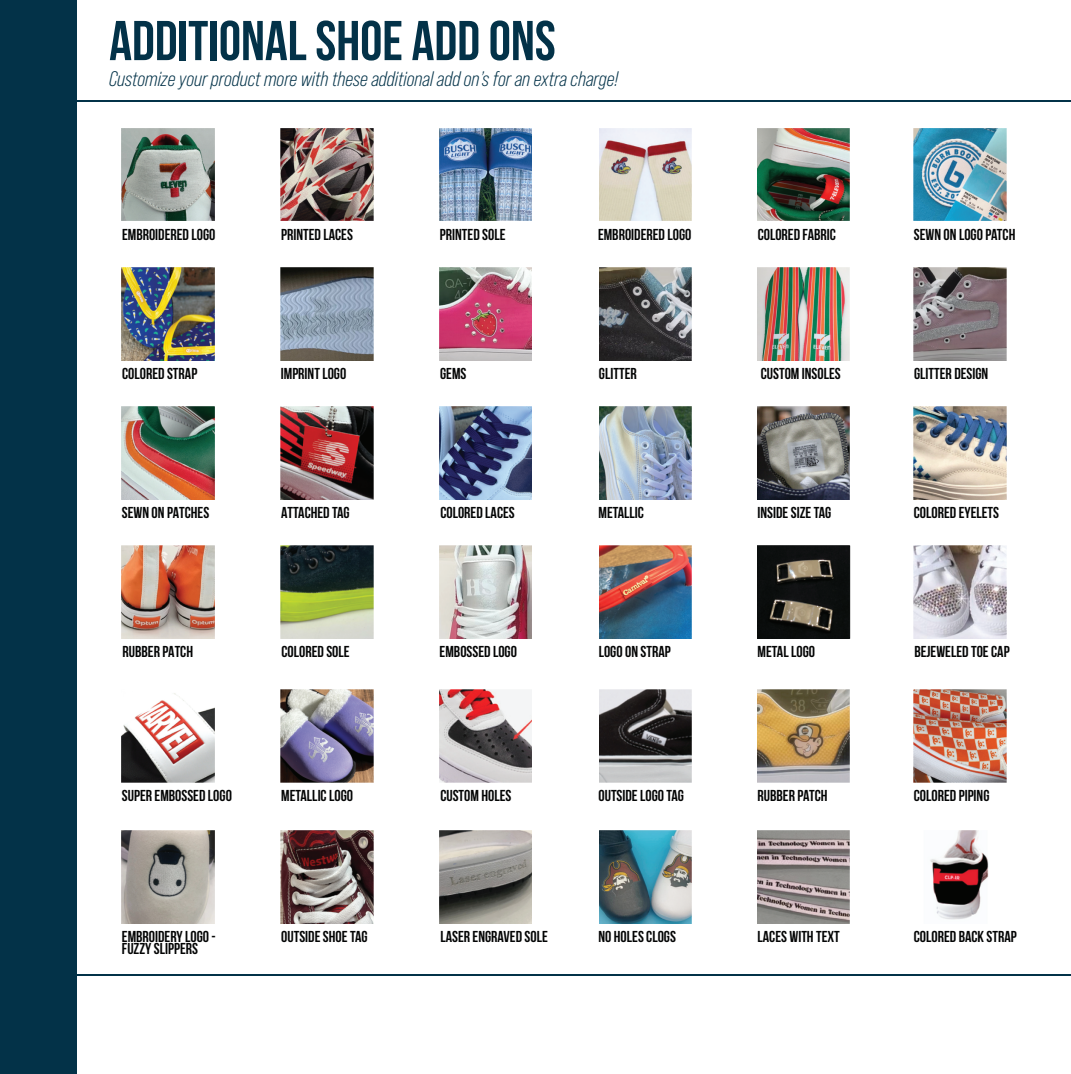
<style>
.page{position:relative;width:1071px;height:1074px;background:#fff}
.page>*{position:absolute;margin:0;border:0;box-sizing:border-box;transform-origin:0 0}
.t1{font:700 56px "Bebas Neue";color:#033248}
.t2{font:italic 21px "Bebas Neue Pro";color:#033248}
.t3{font:700 15.75px/12.4px "Bebas Neue";color:#040505}
</style>
<div class="page">
<hr style="left:0;top:100px;width:1071px;height:1px;background:#033248">
<hr style="left:0;top:974px;width:1071px;height:1px;background:#033248">
<div style="left:0;top:0;width:76px;height:1074px;background:#033248"></div>
<img style="left:122px;top:268px;width:92px;height:92px">
<img style="left:122px;top:546px;width:92px;height:92px">
<img style="left:122px;top:407px;width:92px;height:92px">
<img style="left:122px;top:129px;width:92px;height:92px">
<img style="left:122px;top:693px;width:92px;height:89px">
<img style="left:122px;top:830px;width:92px;height:93px">
<img style="left:913px;top:268px;width:93px;height:92px">
<img style="left:913px;top:546px;width:93px;height:92px">
<img style="left:913px;top:407px;width:93px;height:92px">
<img style="left:913px;top:129px;width:93px;height:92px">
<img style="left:913px;top:689px;width:93px;height:93px">
<img style="left:930px;top:830px;width:59px;height:90px">
<img style="left:280px;top:268px;width:93px;height:92px">
<img style="left:280px;top:129px;width:93px;height:92px">
<img style="left:280px;top:546px;width:93px;height:92px">
<img style="left:280px;top:407px;width:93px;height:92px">
<img style="left:280px;top:689px;width:93px;height:93px">
<img style="left:280px;top:830px;width:93px;height:93px">
<img style="left:440px;top:268px;width:92px;height:92px">
<img style="left:440px;top:129px;width:92px;height:92px">
<img style="left:440px;top:546px;width:92px;height:92px">
<img style="left:440px;top:407px;width:92px;height:92px">
<img style="left:440px;top:689px;width:92px;height:93px">
<img style="left:440px;top:830px;width:92px;height:93px">
<img style="left:599px;top:268px;width:93px;height:92px">
<img style="left:599px;top:129px;width:93px;height:92px">
<img style="left:599px;top:546px;width:93px;height:92px">
<img style="left:599px;top:407px;width:93px;height:92px">
<img style="left:599px;top:689px;width:93px;height:93px">
<img style="left:599px;top:830px;width:93px;height:93px">
<img style="left:758px;top:268px;width:92px;height:92px">
<img style="left:758px;top:129px;width:92px;height:92px">
<img style="left:758px;top:407px;width:92px;height:92px">
<img style="left:758px;top:546px;width:92px;height:92px">
<img style="left:758px;top:689px;width:92px;height:93px">
<img style="left:758px;top:830px;width:92px;height:93px">
<h1 class="t1" style="left:109px;top:10px;width:448px">ADDITIONAL SHOE ADD ONS</h1>
<h2 class="t2" style="left:109px;top:67px;width:511px">Customize your product more with these additional add on’s for an extra charge!</h2>
<p class="t3" style="left:122px;top:228px;width:95px">EMBROIDERED LOGO</p>
<p class="t3" style="left:281px;top:228px;width:73px">PRINTED LACES</p>
<p class="t3" style="left:440px;top:228px;width:67px">PRINTED SOLE</p>
<p class="t3" style="left:598px;top:228px;width:95px">EMBROIDERED LOGO</p>
<p class="t3" style="left:758px;top:228px;width:80px">COLORED FABRIC</p>
<p class="t3" style="left:914px;top:228px;width:103px">SEWN ON LOGO PATCH</p>
<p class="t3" style="left:122px;top:367px;width:77px">COLORED STRAP</p>
<p class="t3" style="left:281px;top:367px;width:67px">IMPRINT LOGO</p>
<p class="t3" style="left:440px;top:367px;width:28px">GEMS</p>
<p class="t3" style="left:599px;top:367px;width:39px">GLITTER</p>
<p class="t3" style="left:761px;top:367px;width:81px">CUSTOM INSOLES</p>
<p class="t3" style="left:914px;top:367px;width:76px">GLITTER DESIGN</p>
<p class="t3" style="left:122px;top:506px;width:89px">SEWN ON PATCHES</p>
<p class="t3" style="left:281px;top:506px;width:70px">ATTACHED TAG</p>
<p class="t3" style="left:440px;top:506px;width:76px">COLORED LACES</p>
<p class="t3" style="left:598px;top:506px;width:47px">METALLIC</p>
<p class="t3" style="left:758px;top:506px;width:75px">INSIDE SIZE TAG</p>
<p class="t3" style="left:914px;top:506px;width:87px">COLORED EYELETS</p>
<p class="t3" style="left:123px;top:645px;width:72px">RUBBER PATCH</p>
<p class="t3" style="left:282px;top:645px;width:70px">COLORED SOLE</p>
<p class="t3" style="left:440px;top:645px;width:79px">EMBOSSED LOGO</p>
<p class="t3" style="left:599px;top:645px;width:73px">LOGO ON STRAP</p>
<p class="t3" style="left:758px;top:645px;width:59px">METAL LOGO</p>
<p class="t3" style="left:914px;top:645px;width:97px">BEJEWELED TOE CAP</p>
<p class="t3" style="left:122px;top:788px;width:112px">SUPER EMBOSSED LOGO</p>
<p class="t3" style="left:281px;top:788px;width:73px">METALLIC LOGO</p>
<p class="t3" style="left:440px;top:788px;width:73px">CUSTOM HOLES</p>
<p class="t3" style="left:598px;top:788px;width:87px">OUTSIDE LOGO TAG</p>
<p class="t3" style="left:758px;top:788px;width:71px">RUBBER PATCH</p>
<p class="t3" style="left:914px;top:788px;width:77px">COLORED PIPING</p>
<p class="t3" style="left:122px;top:929px;width:95px">EMBROIDERY LOGO -<br>FUZZY SLIPPERS</p>
<p class="t3" style="left:281px;top:929px;width:88px">OUTSIDE SHOE TAG</p>
<p class="t3" style="left:440px;top:929px;width:109px">LASER ENGRAVED SOLE</p>
<p class="t3" style="left:598px;top:929px;width:79px">NO HOLES CLOGS</p>
<p class="t3" style="left:758px;top:929px;width:84px">LACES WITH TEXT</p>
<p class="t3" style="left:914px;top:929px;width:104px">COLORED BACK STRAP</p>
</div>
